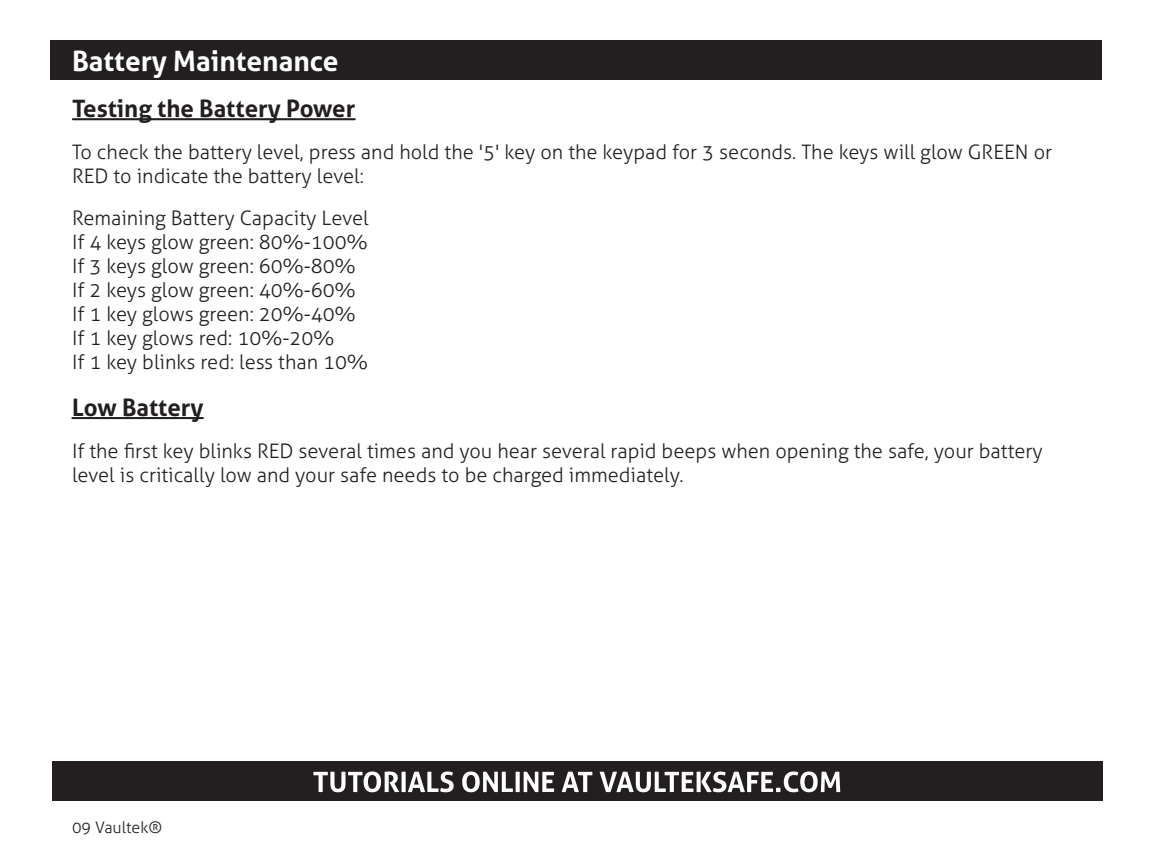
<style>
.page{position:relative;width:1152px;height:864px;background:#fff}
.page>*{position:absolute;margin:0;border:0;box-sizing:border-box;transform-origin:0 0}
.t1{font:700 28px "Aller";color:#fff}
.t2{font:700 24px "Aller";color:#231f20}
.t3{font:300 20px/24px "Aller";color:#231f20}
.t4{font:300 16px "Aller";color:#231f20}
</style>
<div class="page">
<div style="left:50px;top:40px;width:1052px;height:40px;background:#231f20"></div>
<hr style="left:72px;top:119px;width:283px;height:1px;background:#231f20">
<hr style="left:72px;top:417px;width:132px;height:2px;background:#231f20">
<div style="left:52px;top:761px;width:1051px;height:40px;background:#231f20"></div>
<svg style="left:313px;top:771px;width:527px;height:21px"></svg>
<hr style="left:73px;top:118px;width:282px;height:2px;background:#231f20">
<p class="t1" style="left:72px;top:43px;width:268px">Battery Maintenance</p>
<p class="t2" style="left:72px;top:94px;width:285px">Testing the Battery Power</p>
<p class="t3" style="left:72px;top:140px;width:982px">To check the battery level, press and hold the '5' key on the keypad for 3 seconds. The keys will glow GREEN or<br>RED to indicate the battery level:</p>
<p class="t3" style="left:72px;top:206px;width:298px">Remaining Battery Capacity Level</p>
<p class="t3" style="left:72px;top:230px;width:297px">If 4 keys glow green: 80%-100%</p>
<p class="t3" style="left:72px;top:254px;width:285px">If 3 keys glow green: 60%-80%</p>
<p class="t3" style="left:72px;top:278px;width:285px">If 2 keys glow green: 40%-60%</p>
<p class="t3" style="left:72px;top:302px;width:285px">If 1 key glows green: 20%-40%</p>
<p class="t3" style="left:72px;top:326px;width:264px">If 1 key glows red: 10%-20%</p>
<p class="t3" style="left:72px;top:350px;width:298px">If 1 key blinks red: less than 10%</p>
<p class="t2" style="left:72px;top:393px;width:133px">Low Battery</p>
<p class="t3" style="left:72px;top:439px;width:972px">If the first key blinks RED several times and you hear several rapid beeps when opening the safe, your battery level is critically low and your safe needs to be charged immediately.</p>
<p class="t4" style="left:72px;top:818px;width:92px">09 Vaultek®</p>
</div>
